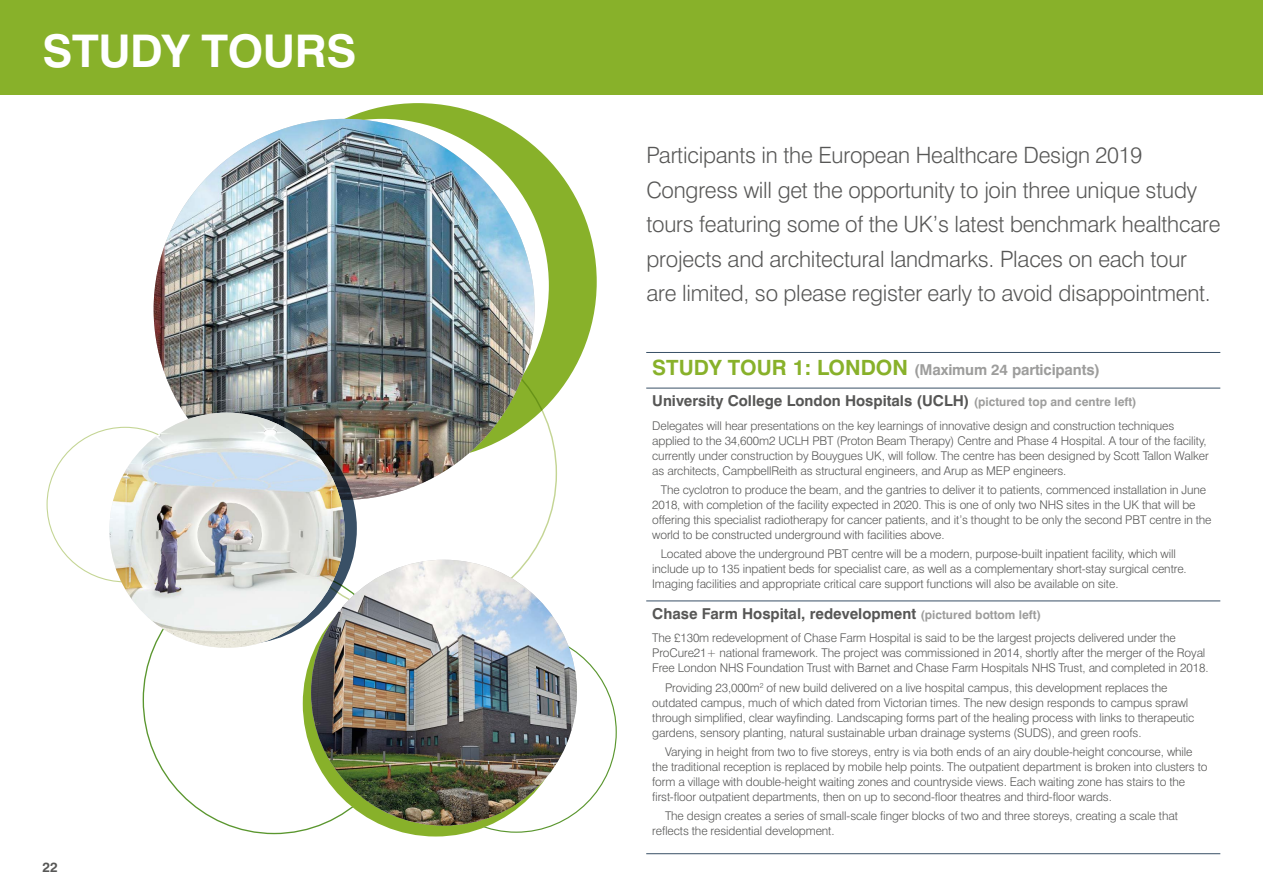
<style>
.page{position:relative;width:1263px;height:893px;background:#fff}
.page>*{position:absolute;margin:0;border:0;box-sizing:border-box;transform-origin:0 0}
.t1{font:700 45px "Swiss 721 BT";letter-spacing:-.01em;color:#fff}
.t2{font:300 22.5px/34.5px "Swiss 721 BT";letter-spacing:-.01em;color:#575756}
.t3{font:700 15px/30.8px "Swiss 721 BT";color:#575756}
.t4{font:700 13.5px "Swiss 721 BT";color:#575756}
.t5{font:300 12px/15px "Swiss 721 BT";letter-spacing:-.01em;color:#575756}
.s1{font-size:21px;color:#88b12a}
.s2{color:#9d9d9c}
.s3{font-size:12px;color:#9d9d9c}
</style>
<div class="page">
<div style="left:0;top:0;width:1263px;height:95px;background:#88b12a"></div>
<hr style="left:646px;top:352px;width:574px;height:1px;background:#395066">
<hr style="left:646px;top:388px;width:574px;height:1px;background:#395066">
<hr style="left:646px;top:601px;width:574px;height:1px;background:#395066">
<hr style="left:646px;top:853px;width:574px;height:1px;background:#395066">
<div style="left:239px;top:103px;width:358px;height:357px;background:#88b12a;border-radius:50%"></div>
<div style="left:215px;top:119px;width:334px;height:333px;background:#fff;border-radius:50%"></div>
<div style="left:303px;top:571px;width:266px;height:265px;background:#88b12a;border-radius:50%"></div>
<img style="left:311px;top:560px;width:266px;height:266px;border-radius:133px">
<img style="left:154px;top:119px;width:381px;height:381px;border-radius:190px">
<svg style="left:125px;top:413px;width:232px;height:231px;background:#394753"></svg>
<img style="left:109px;top:413px;width:235px;height:235px;border-radius:118px">
<h1 class="t1" style="left:43px;top:23px;width:315px">STUDY TOURS</h1>
<p class="t4" style="left:43px;top:859px;width:17px">22</p>
<p class="t2" style="left:646px;top:138px;width:576px">Participants in the European Healthcare Design 2019<br>Congress will get the opportunity to join three unique study tours featuring some of the UK’s latest benchmark healthcare projects and architectural landmarks. Places on each tour are limited, so please register early to avoid disappointment.</p>
<p class="t3" style="left:652px;top:354px;width:486px"><span class="s1">STUDY TOUR 1: LONDON</span> <span class="s2">(Maximum 24 participants)<br></span>University College London Hospitals (UCLH) <span class="s3">(pictured top and centre left)</span></p>
<p class="t5" style="left:652px;top:418px;width:558px">Delegates will hear presentations on the key learnings of innovative design and construction techniques applied to the 34,600m2 UCLH PBT (Proton Beam Therapy) Centre and Phase 4 Hospital. A tour of the facility, currently under construction by Bouygues UK, will follow. The centre has been designed by Scott Tallon Walker as architects, CampbellReith as structural engineers, and Arup as MEP engineers.</p>
<p class="t5" style="left:652px;top:482px;width:561px;text-indent:9px">The cyclotron to produce the beam, and the gantries to deliver it to patients, commenced installation in June 2018, with completion of the facility expected in 2020. This is one of only two NHS sites in the UK that will be offering this specialist radiotherapy for cancer patients, and it’s thought to be only the second PBT centre in the world to be constructed underground with facilities above.</p>
<p class="t5" style="left:652px;top:546px;width:536px;text-indent:9px">Located above the underground PBT centre will be a modern, purpose-built inpatient facility, which will include up to 135 inpatient beds for specialist care, as well as a complementary short-stay surgical centre.<br>Imaging facilities and appropriate critical care support functions will also be available on site.</p>
<p class="t3" style="left:652px;top:598px;width:390px">Chase Farm Hospital, redevelopment <span class="s3">(pictured bottom left)</span></p>
<p class="t5" style="left:652px;top:631px;width:558px">The £130m redevelopment of Chase Farm Hospital is said to be the largest projects delivered under the<br>ProCure21+ national framework. The project was commissioned in 2014, shortly after the merger of the Royal<br>Free London NHS Foundation Trust with Barnet and Chase Farm Hospitals NHS Trust, and completed in 2018.</p>
<p class="t5" style="left:652px;top:680px;width:544px;text-indent:13px">Providing 23,000m<sup>2</sup> of new build delivered on a live hospital campus, this development replaces the outdated campus, much of which dated from Victorian times. The new design responds to campus sprawl through simplified, clear wayfinding. Landscaping forms part of the healing process with links to therapeutic gardens, sensory planting, natural sustainable urban drainage systems (SUDS), and green roofs.</p>
<p class="t5" style="left:652px;top:744px;width:557px;text-indent:13px">Varying in height from two to five storeys, entry is via both ends of an airy double-height concourse, while the traditional reception is replaced by mobile help points. The outpatient department is broken into clusters to form a village with double-height waiting zones and countryside views. Each waiting zone has stairs to the first-floor outpatient departments, then on up to second-floor theatres and third-floor wards.</p>
<p class="t5" style="left:652px;top:808px;width:527px;text-indent:13px">The design creates a series of small-scale finger blocks of two and three storeys, creating a scale that reflects the residential development.</p>
</div>
